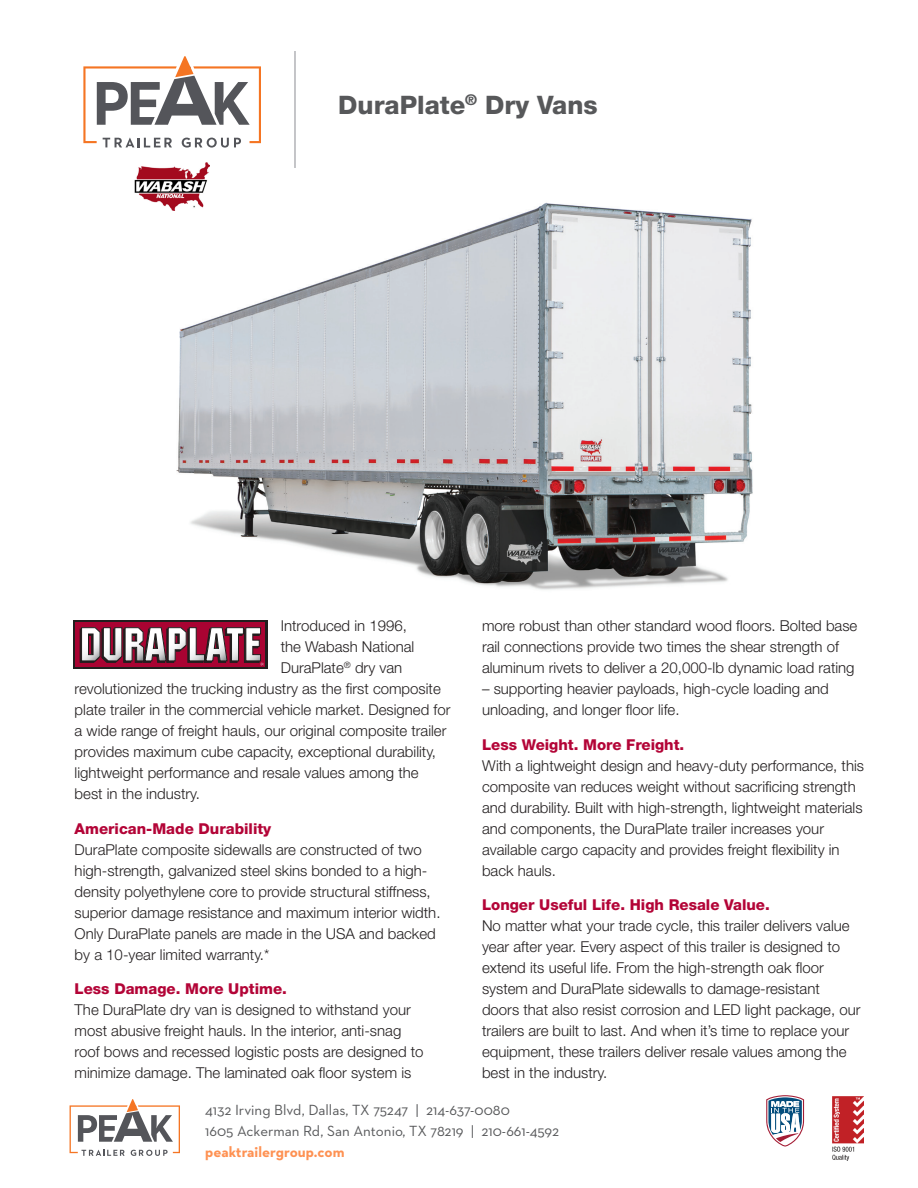
<style>
.page{position:relative;width:918px;height:1188px;background:#fff}
.page>*{position:absolute;margin:0;border:0;box-sizing:border-box;transform-origin:0 0}
.t1{font:800 25.5px "Helvetica Neue LT Std";color:#57585a}
.t2{font:300 15px/21px "Helvetica Neue LT Std";color:#231f20}
.t3{font:15px "Neutraface 2 Text";color:#57585a}
.t4{font:700 15px "Neutraface 2 Text";color:#fe9152}
.s1{font-weight:800;color:#b30437}
</style>
<div class="page">
<img style="left:171px;top:202px;width:582px;height:388px">
<hr style="left:294px;top:51px;width:2px;height:117px;background:#b2b3b7">
<img style="left:832px;top:1097px;width:31px;height:63px">
<div style="left:73px;top:621px;width:194px;height:48px;background:linear-gradient(to right,#211e1e,#211e1e)"></div>
<svg style="left:75px;top:623px;width:190px;height:44px"></svg>
<svg style="left:80px;top:628px;width:184px;height:38px"></svg>
<svg style="left:766px;top:1095px;width:38px;height:52px"></svg>
<svg style="left:83px;top:56px;width:178px;height:92px"></svg>
<img style="left:135px;top:163px;width:75px;height:47px">
<svg style="left:70px;top:1099px;width:110px;height:57px"></svg>
<p class="t1" style="left:338px;top:89px;width:261px">DuraPlate<sup>®</sup> Dry Vans</p>
<p class="t2" style="left:482px;top:615px;width:377px">more robust than other standard wood floors. Bolted base rail connections provide two times the shear strength of aluminum rivets to deliver a 20,000-lb dynamic load rating</p>
<p class="t2" style="left:482px;top:678px;width:348px">– supporting heavier payloads, high-cycle loading and unloading, and longer floor life.</p>
<p class="t2" style="left:482px;top:734px;width:384px"><span class="s1">Less Weight. More Freight.<br></span>With a lightweight design and heavy-duty performance, this composite van reduces weight without sacrificing strength and durability. Built with high-strength, lightweight materials and components, the DuraPlate trailer increases your available cargo capacity and provides freight flexibility in back hauls.</p>
<p class="t2" style="left:482px;top:894px;width:380px"><span class="s1">Longer Useful Life. High Resale Value.<br></span>No matter what your trade cycle, this trailer delivers value year after year. Every aspect of this trailer is designed to extend its useful life. From the high-strength oak floor system and DuraPlate sidewalls to damage-resistant doors that also resist corrosion and LED light package, our trailers are built to last. And when it’s time to replace your equipment, these trailers deliver resale values among the best in the industry.</p>
<p class="t3" style="left:205px;top:1101px;width:306px">4132 Irving Blvd, Dallas, TX 75247 | 214-637-0080</p>
<p class="t3" style="left:205px;top:1122px;width:356px">1605 Ackerman Rd, San Antonio, TX 78219 | 210-661-4592</p>
<p class="t4" style="left:205px;top:1143px;width:141px">peaktrailergroup.com</p>
<p class="t2" style="left:281px;top:615px;width:128px">Introduced in 1996,</p>
<p class="t2" style="left:281px;top:636px;width:135px">the Wabash National</p>
<p class="t2" style="left:281px;top:657px;width:123px">DuraPlate<sup>®</sup> dry van</p>
<p class="t2" style="left:75px;top:678px;width:368px">revolutionized the trucking industry as the first composite</p>
<p class="t2" style="left:75px;top:699px;width:377px">plate trailer in the commercial vehicle market. Designed for</p>
<p class="t2" style="left:75px;top:720px;width:373px">a wide range of freight hauls, our original composite trailer</p>
<p class="t2" style="left:75px;top:741px;width:363px">provides maximum cube capacity, exceptional durability,</p>
<p class="t2" style="left:75px;top:762px;width:345px">lightweight performance and resale values among the</p>
<p class="t2" style="left:75px;top:783px;width:127px">best in the industry.</p>
<p class="t2" style="left:75px;top:818px;width:367px"><span class="s1">American-Made Durability<br></span>DuraPlate composite sidewalls are constructed of two high-strength, galvanized steel skins bonded to a high&shy;density polyethylene core to provide structural stiffness, superior damage resistance and maximum interior width.<br>Only DuraPlate panels are made in the USA and backed by a 10-year limited warranty.*</p>
<p class="t2" style="left:75px;top:978px;width:350px"><span class="s1">Less Damage. More Uptime.<br></span>The DuraPlate dry van is designed to withstand your most abusive freight hauls. In the interior, anti-snag roof bows and recessed logistic posts are designed to minimize damage. The laminated oak floor system is</p>
</div>
